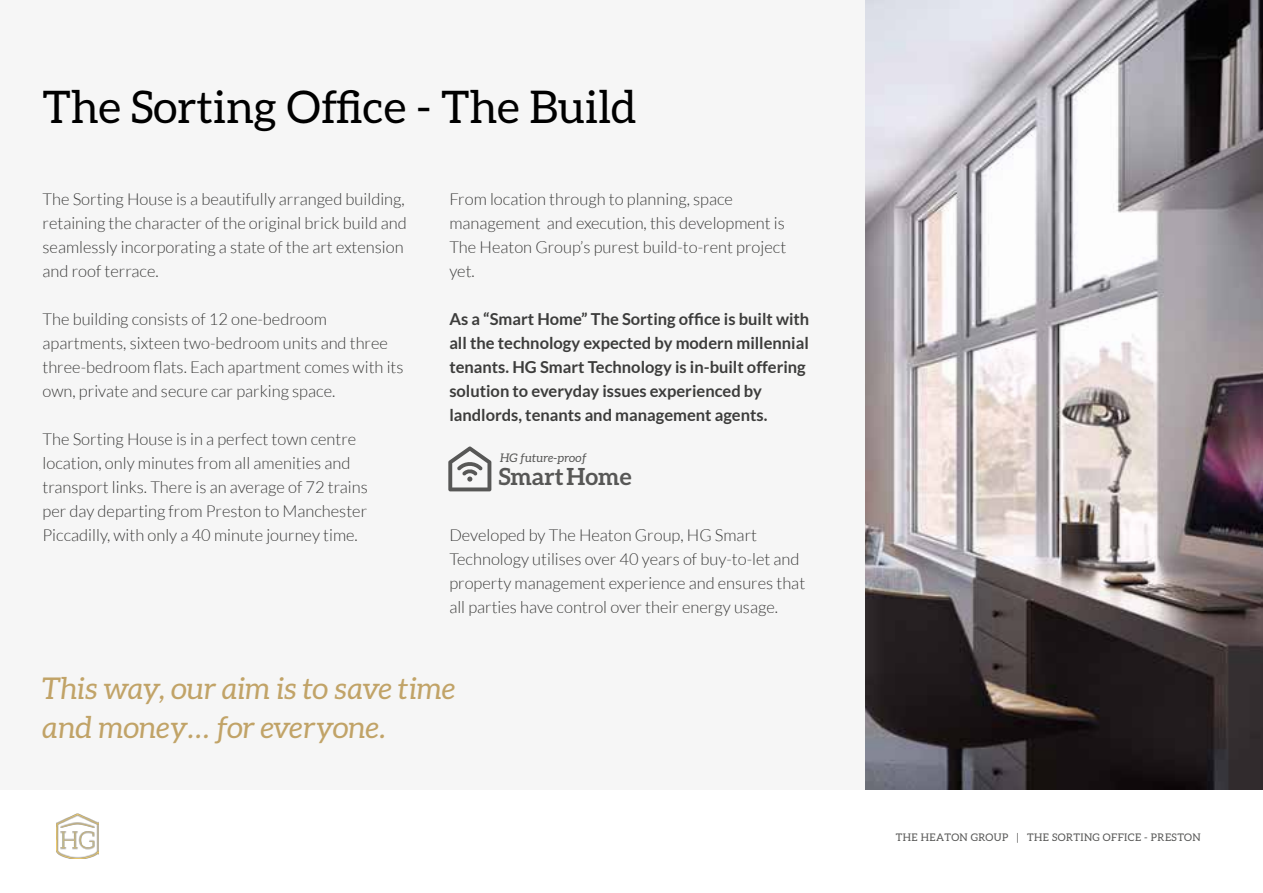
<style>
.page{position:relative;width:1263px;height:893px;background:#fff}
.page>*{position:absolute;margin:0;border:0;box-sizing:border-box;transform-origin:0 0}
.t1{font:45px "Aleo";color:#000}
.t2{font:italic 30px/39px "Aleo";color:#c1a367}
.t3{font:700 23.55px "Aleo";color:#575756}
.t4{font:300 16.5px/24px "Lato";color:#3c3c3b}
.t5{font:700 16.5px/24px "Lato";color:#3c3c3b}
.t6{font:italic 11.85px "Aleo";color:#575756}
.t7{font:10.5px "Aleo";letter-spacing:.04em;color:#575756}
</style>
<div class="page">
<img style="left:57px;top:814px;width:42px;height:45px">
<div style="left:0;top:0;width:1263px;height:790px;background:#f6f6f6"></div>
<img style="left:865px;top:0;width:398px;height:790px">
<svg style="left:448px;top:446px;width:43px;height:45px"></svg>
<h1 class="t1" style="left:43px;top:82px;width:595px">The Sorting Office - The Build</h1>
<p class="t4" style="left:43px;top:187px;width:366px">The Sorting House is a beautifully arranged building, retaining the character of the original brick build and seamlessly incorporating a state of the art extension and roof terrace.</p>
<p class="t4" style="left:43px;top:307px;width:363px">The building consists of 12 one-bedroom apartments, sixteen two-bedroom units and three three-bedroom flats. Each apartment comes with its own, private and secure car parking space.</p>
<p class="t4" style="left:43px;top:427px;width:327px">The Sorting House is in a perfect town centre location, only minutes from all amenities and transport links. There is an average of 72 trains per day departing from Preston to Manchester Piccadilly, with only a 40 minute journey time.</p>
<p class="t4" style="left:449px;top:187px;width:338px">From location through to planning, space management and execution, this development is The Heaton Group’s purest build-to-rent project yet.</p>
<p class="t5" style="left:449px;top:306px;width:361px">As a “Smart Home” The Sorting office is built with all the technology expected by modern millennial tenants. HG Smart Technology is in-built offering solution to everyday issues experienced by landlords, tenants and management agents.</p>
<p class="t6" style="left:500px;top:451px;width:88px">HG future-proof</p>
<h3 class="t3" style="left:499px;top:463px;width:134px">Smart Home</h3>
<p class="t4" style="left:449px;top:523px;width:357px">Developed by The Heaton Group, HG Smart Technology utilises over 40 years of buy-to-let and property management experience and ensures that all parties have control over their energy usage.</p>
<h2 class="t2" style="left:43px;top:669px;width:414px">This way, our aim is to save time and money… for everyone.</h2>
<p class="t7" style="left:896px;top:831px;width:306px">THE HEATON GROUP | THE SORTING OFFICE - PRESTON</p>
</div>
